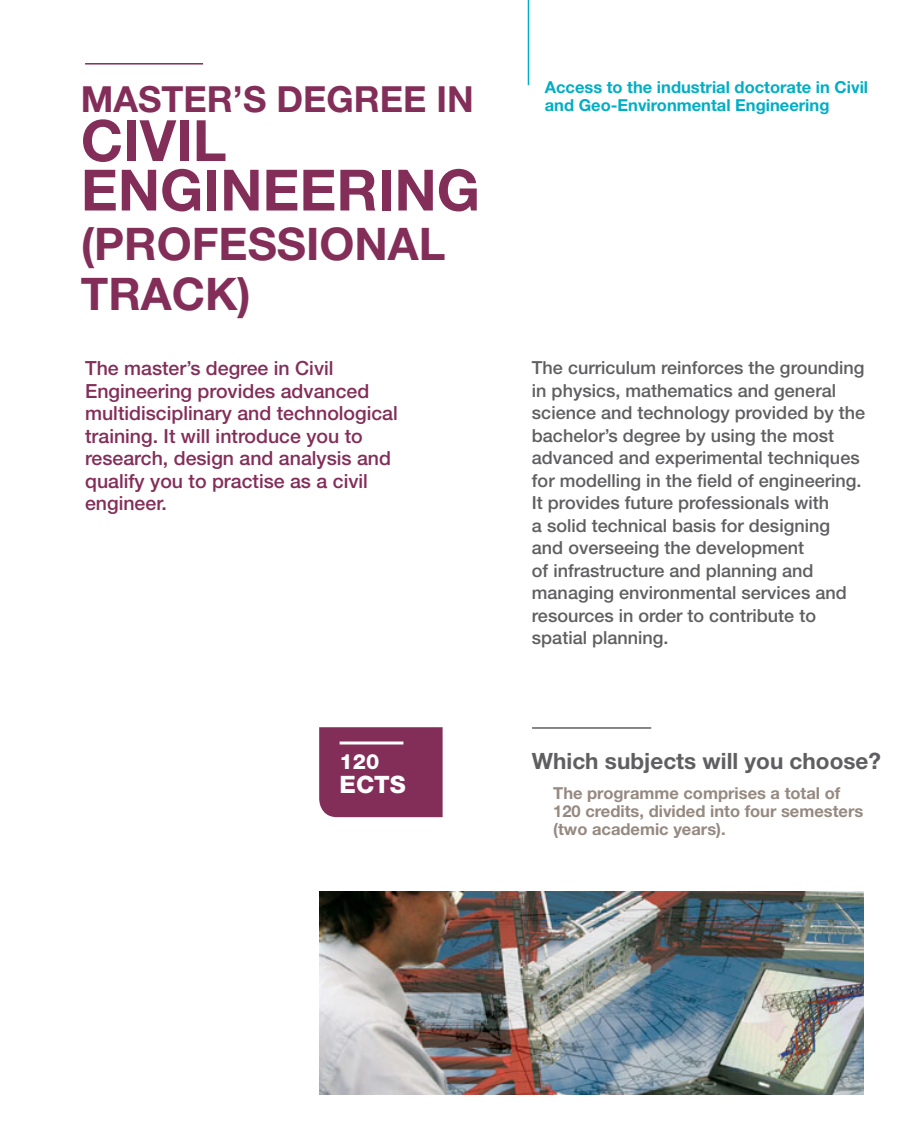
<style>
.page{position:relative;width:915px;height:1127px;background:#fff}
.page>*{position:absolute;margin:0;border:0;box-sizing:border-box;transform-origin:0 0}
.t1{font:700 57px/49.5px "Helvetica Neue LT Std";color:#832e59}
.t2{font:700 45px/49.5px "Helvetica Neue LT Std";color:#832e59}
.t3{font:700 36px "Helvetica Neue LT Std";color:#832e59}
.t4{font:800 24px "Helvetica Neue LT Std";color:#fff}
.t5{font:700 22.5px "Helvetica Neue LT Std";color:#5f5f62}
.t6{font:800 21px "Helvetica Neue LT Std";color:#fff}
.t7{font:500 19.5px/22.5px "Helvetica Neue LT Std";color:#832e59}
.t8{font:500 18px/22.5px "Helvetica Neue LT Std";color:#5f5f62}
.t9{font:700 16.5px/18px "Helvetica Neue LT Std";color:#968980}
.t10{font:700 16.5px/18px "Helvetica Neue LT Std";color:#00aec5}
</style>
<div class="page">
<hr style="left:527px;top:0;width:2px;height:85px;background:#00aec5">
<hr style="left:85px;top:63px;width:118px;height:2px;background:#832e59">
<hr style="left:532px;top:727px;width:119px;height:2px;background:#5f5f62">
<div style="left:319px;top:727px;width:123px;height:90px;background:#832e59"></div>
<hr style="left:339px;top:741px;width:64px;height:3px;background:#fff">
<img style="left:319px;top:892px;width:544px;height:203px">
<h3 class="t3" style="left:81px;top:76px;width:394px">MASTER’S DEGREE In</h3>
<h1 class="t1" style="left:81px;top:115px;width:400px">CIVIL<br>ENGINEERING</h1>
<h2 class="t2" style="left:81px;top:218px;width:366px">(PROFESSIONAL<br>TRACK)</h2>
<p class="t7" style="left:85px;top:357px;width:314px">The master’s degree in Civil<br>Engineering provides advanced multidisciplinary and technological training. It will introduce you to research, design and analysis and qualify you to practise as a civil engineer.</p>
<p class="t6" style="left:339px;top:749px;width:41px">120</p>
<h3 class="t4" style="left:339px;top:770px;width:68px">ECTS</h3>
<p class="t10" style="left:544px;top:77px;width:325px">Access to the industrial doctorate in Civil and Geo-Environmental Engineering</p>
<p class="t8" style="left:531px;top:356px;width:334px">The curriculum reinforces the grounding in physics, mathematics and general science and technology provided by the bachelor’s degree by using the most advanced and experimental techniques for modelling in the field of engineering.<br>It provides future professionals with<br>a solid technical basis for designing and overseeing the development<br>of infrastructure and planning and managing environmental services and resources in order to contribute to spatial planning.</p>
<p class="t5" style="left:531px;top:747px;width:350px">Which subjects will you choose?</p>
<p class="t9" style="left:553px;top:783px;width:311px">The programme comprises a total of<br>120 credits, divided into four semesters (two academic years).</p>
</div>
